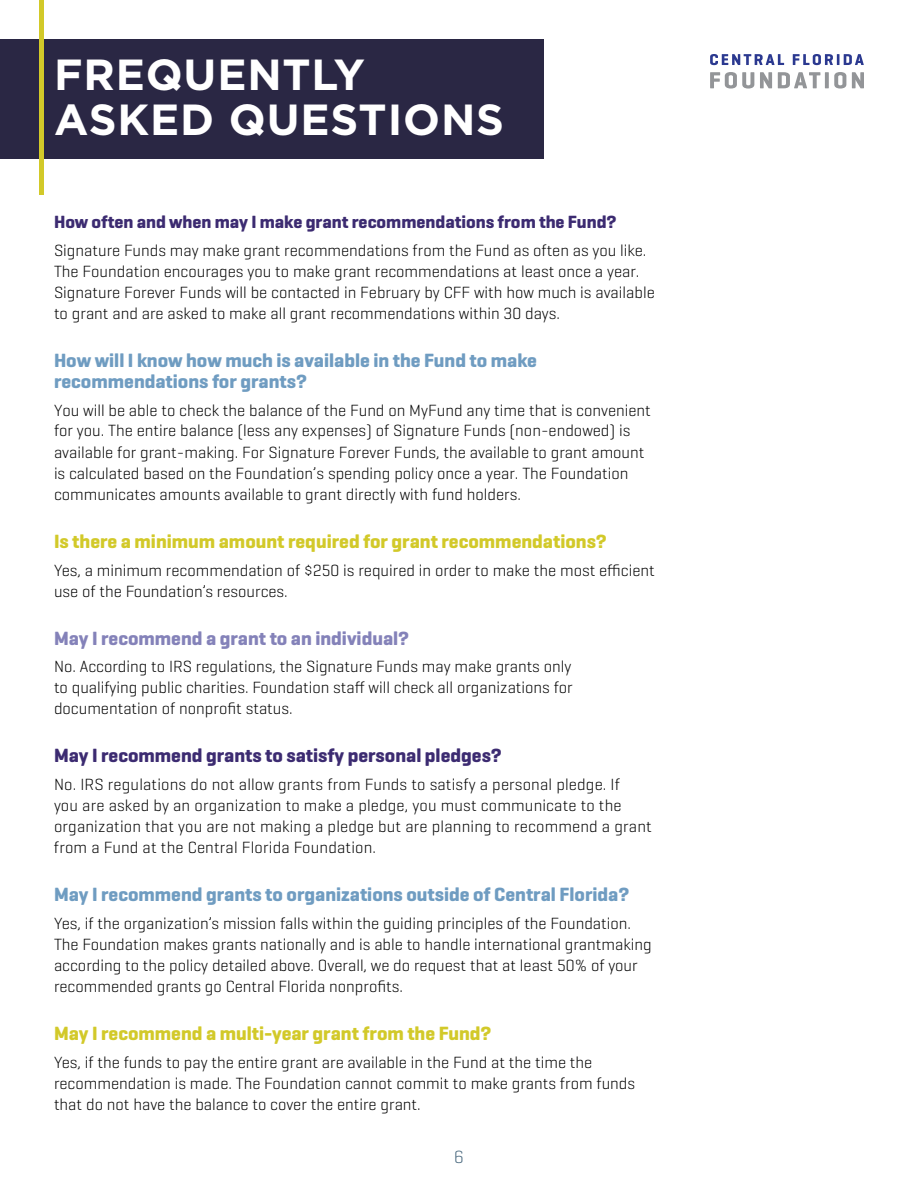
<style>
.page{position:relative;width:918px;height:1188px;background:#fff}
.page>*{position:absolute;margin:0;border:0;box-sizing:border-box;transform-origin:0 0}
.t1{font:700 43.5px/45px "Gotham";letter-spacing:.02em;color:#fff}
.t2{font:700 19.5px/21px "Geogrotesque";color:#6f9cc1}
.t3{font:700 19.5px "Geogrotesque";color:#d2c929}
.t4{font:700 19.5px "Geogrotesque";color:#3c2b71}
.t5{font:700 19.5px "Geogrotesque";color:#8482b9}
.t6{font:700 18px "Geogrotesque";color:#3c2b71}
.t7{font:300 18px "Geogrotesque";color:#4a697f}
.t8{font:300 16.5px/21px "Geogrotesque";color:#000}
</style>
<div class="page">
<svg style="left:710px;top:54px;width:74px;height:11px"></svg>
<svg style="left:793px;top:54px;width:71px;height:11px"></svg>
<svg style="left:710px;top:72px;width:44px;height:17px"></svg>
<svg style="left:760px;top:72px;width:12px;height:16px"></svg>
<svg style="left:778px;top:72px;width:42px;height:16px"></svg>
<svg style="left:825px;top:72px;width:4px;height:16px"></svg>
<svg style="left:834px;top:72px;width:12px;height:17px"></svg>
<svg style="left:852px;top:72px;width:12px;height:16px"></svg>
<div style="left:0;top:39px;width:543px;height:120px;background:#2a2744"></div>
<hr style="left:39px;top:0;width:4px;height:194px;background:#d2c929">
<h1 class="t1" style="left:54px;top:52px;width:452px">FREQUENTLY<br>ASKED QUESTIONS</h1>
<p class="t6" style="left:54px;top:211px;width:564px">How often and when may I make grant recommendations from the Fund?</p>
<p class="t8" style="left:54px;top:240px;width:602px">Signature Funds may make grant recommendations from the Fund as often as you like.<br>The Foundation encourages you to make grant recommendations at least once a year.<br>Signature Forever Funds will be contacted in February by CFF with how much is available to grant and are asked to make all grant recommendations within 30 days.</p>
<p class="t2" style="left:54px;top:350px;width:485px">How will I know how much is available in the Fund to make recommendations for grants?</p>
<p class="t8" style="left:54px;top:399px;width:598px">You will be able to check the balance of the Fund on MyFund any time that is convenient for you. The entire balance (less any expenses) of Signature Funds (non-endowed) is available for grant-making. For Signature Forever Funds, the available to grant amount is calculated based on the Foundation’s spending policy once a year. The Foundation communicates amounts available to grant directly with fund holders.</p>
<p class="t3" style="left:54px;top:529px;width:554px">Is there a minimum amount required for grant recommendations?</p>
<p class="t8" style="left:54px;top:559px;width:602px">Yes, a minimum recommendation of $250 is required in order to make the most efficient use of the Foundation’s resources.</p>
<p class="t5" style="left:54px;top:626px;width:357px">May I recommend a grant to an individual?</p>
<p class="t8" style="left:54px;top:656px;width:520px;text-align:justify">No. According to IRS regulations, the Signature Funds may make grants only to qualifying public charities. Foundation staff will check all organizations for documentation of nonprofit status.</p>
<p class="t4" style="left:54px;top:744px;width:449px">May I recommend grants to satisfy personal pledges?</p>
<p class="t8" style="left:54px;top:774px;width:599px">No. IRS regulations do not allow grants from Funds to satisfy a personal pledge. If<br>you are asked by an organization to make a pledge, you must communicate to the organization that you are not making a pledge but are planning to recommend a grant from a Fund at the Central Florida Foundation.</p>
<p class="t2" style="left:54px;top:884px;width:577px">May I recommend grants to organizations outside of Central Florida?</p>
<p class="t8" style="left:54px;top:912px;width:599px">Yes, if the organization’s mission falls within the guiding principles of the Foundation.<br>The Foundation makes grants nationally and is able to handle international grantmaking according to the policy detailed above. Overall, we do request that at least 50% of your recommended grants go Central Florida nonprofits.</p>
<p class="t3" style="left:54px;top:1021px;width:439px">May I recommend a multi-year grant from the Fund?</p>
<p class="t8" style="left:54px;top:1051px;width:583px">Yes, if the funds to pay the entire grant are available in the Fund at the time the recommendation is made. The Foundation cannot commit to make grants from funds that do not have the balance to cover the entire grant.</p>
<p class="t7" style="left:454px;top:1145px;width:11px">6</p>
</div>
